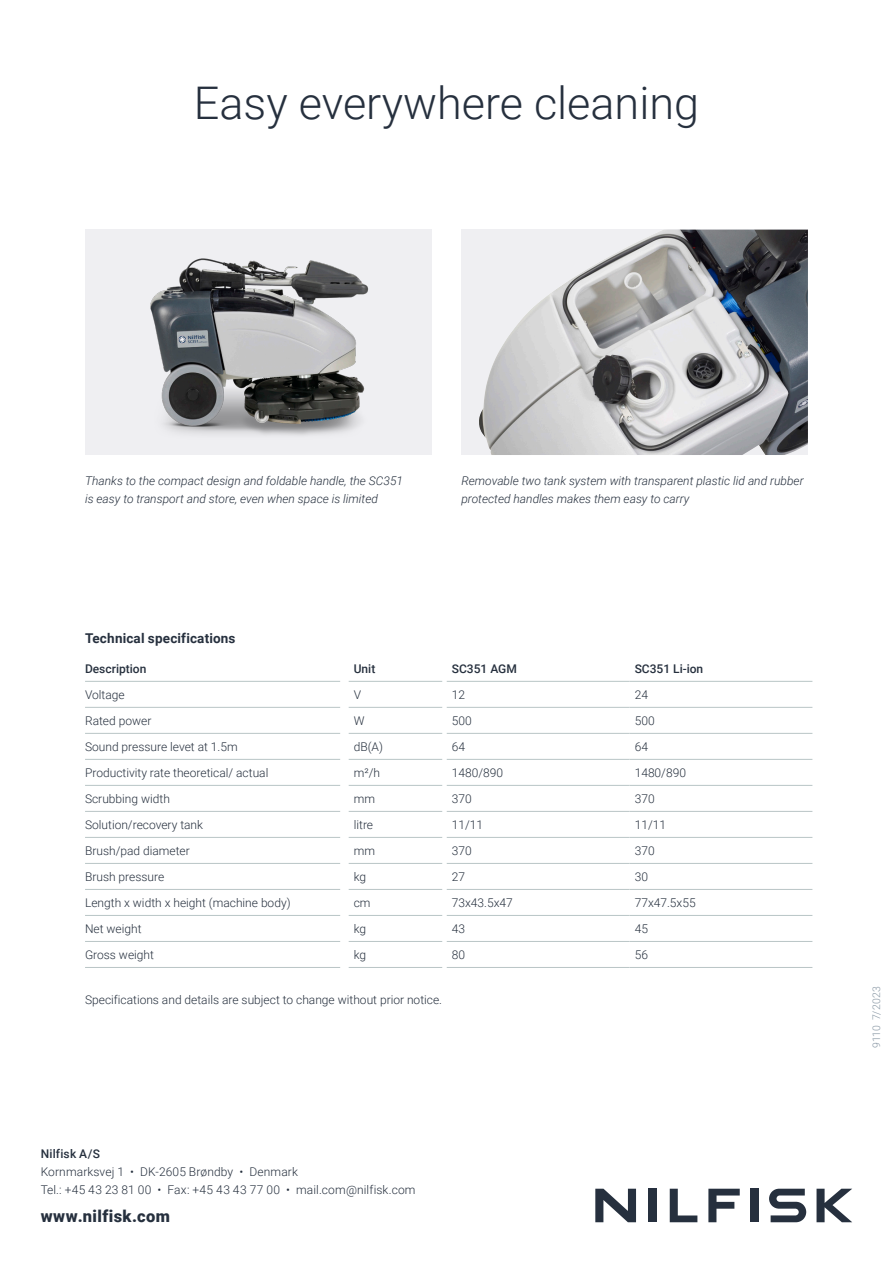
<style>
.page{position:relative;width:893px;height:1263px;background:#fff}
.page>*{position:absolute;margin:0;border:0;box-sizing:border-box;transform-origin:0 0}
.t1{font:300 45px "Roboto";color:#26303e}
.t2{font:900 16.5px "Roboto";letter-spacing:.025em;color:#26303e}
.Table_Fisrt_Column{font:700 13.5px "Roboto";letter-spacing:.01em;color:#26303e}
.Body_Text{font:300 12px "Roboto";color:#26303e}
.Image_Caption{font:italic 300 12px/18px "Roboto";color:#26303e}
.Image_Caption-2{font:300 12px "Roboto";color:#26303e}
.Body_Text-2{font:500 12px "Roboto";color:#26303e}
.t3{font:300 10.5px "Roboto";letter-spacing:.01em;color:#8796a3}
</style>
<div class="page">
<svg style="left:769px;top:1189px;width:37px;height:33px"></svg>
<svg style="left:595px;top:1189px;width:41px;height:33px"></svg>
<svg style="left:670px;top:1189px;width:27px;height:33px"></svg>
<svg style="left:816px;top:1189px;width:36px;height:33px"></svg>
<div style="left:751px;top:1189px;width:8px;height:33px;background:#26303e"></div>
<svg style="left:708px;top:1189px;width:32px;height:33px"></svg>
<div style="left:649px;top:1189px;width:8px;height:33px;background:#26303e"></div>
<hr style="left:85px;top:681px;width:255px;height:1px;background:#b9c5c6">
<hr style="left:349px;top:681px;width:93px;height:1px;background:#b9c5c6">
<hr style="left:447px;top:681px;width:183px;height:1px;background:#b9c5c6">
<hr style="left:630px;top:681px;width:182px;height:1px;background:#b9c5c6">
<hr style="left:85px;top:707px;width:255px;height:1px;background:#b9c5c6">
<hr style="left:349px;top:707px;width:93px;height:1px;background:#b9c5c6">
<hr style="left:447px;top:707px;width:183px;height:1px;background:#b9c5c6">
<hr style="left:630px;top:707px;width:182px;height:1px;background:#b9c5c6">
<hr style="left:85px;top:733px;width:255px;height:1px;background:#b9c5c6">
<hr style="left:349px;top:733px;width:93px;height:1px;background:#b9c5c6">
<hr style="left:447px;top:733px;width:183px;height:1px;background:#b9c5c6">
<hr style="left:630px;top:733px;width:182px;height:1px;background:#b9c5c6">
<hr style="left:85px;top:759px;width:255px;height:1px;background:#b9c5c6">
<hr style="left:349px;top:759px;width:93px;height:1px;background:#b9c5c6">
<hr style="left:447px;top:759px;width:183px;height:1px;background:#b9c5c6">
<hr style="left:630px;top:759px;width:182px;height:1px;background:#b9c5c6">
<hr style="left:85px;top:785px;width:255px;height:1px;background:#b9c5c6">
<hr style="left:349px;top:785px;width:93px;height:1px;background:#b9c5c6">
<hr style="left:447px;top:785px;width:183px;height:1px;background:#b9c5c6">
<hr style="left:630px;top:785px;width:182px;height:1px;background:#b9c5c6">
<hr style="left:85px;top:811px;width:255px;height:1px;background:#b9c5c6">
<hr style="left:349px;top:811px;width:93px;height:1px;background:#b9c5c6">
<hr style="left:447px;top:811px;width:183px;height:1px;background:#b9c5c6">
<hr style="left:630px;top:811px;width:182px;height:1px;background:#b9c5c6">
<hr style="left:85px;top:837px;width:255px;height:1px;background:#b9c5c6">
<hr style="left:349px;top:837px;width:93px;height:1px;background:#b9c5c6">
<hr style="left:447px;top:837px;width:183px;height:1px;background:#b9c5c6">
<hr style="left:630px;top:837px;width:182px;height:1px;background:#b9c5c6">
<hr style="left:85px;top:863px;width:255px;height:1px;background:#b9c5c6">
<hr style="left:349px;top:863px;width:93px;height:1px;background:#b9c5c6">
<hr style="left:447px;top:863px;width:183px;height:1px;background:#b9c5c6">
<hr style="left:630px;top:863px;width:182px;height:1px;background:#b9c5c6">
<hr style="left:85px;top:889px;width:255px;height:1px;background:#b9c5c6">
<hr style="left:349px;top:889px;width:93px;height:1px;background:#b9c5c6">
<hr style="left:447px;top:889px;width:183px;height:1px;background:#b9c5c6">
<hr style="left:630px;top:889px;width:182px;height:1px;background:#b9c5c6">
<hr style="left:85px;top:915px;width:255px;height:1px;background:#b9c5c6">
<hr style="left:349px;top:915px;width:93px;height:1px;background:#b9c5c6">
<hr style="left:447px;top:915px;width:183px;height:1px;background:#b9c5c6">
<hr style="left:630px;top:915px;width:182px;height:1px;background:#b9c5c6">
<hr style="left:85px;top:941px;width:255px;height:1px;background:#b9c5c6">
<hr style="left:349px;top:941px;width:93px;height:1px;background:#b9c5c6">
<hr style="left:447px;top:941px;width:183px;height:1px;background:#b9c5c6">
<hr style="left:630px;top:941px;width:182px;height:1px;background:#b9c5c6">
<hr style="left:85px;top:967px;width:255px;height:1px;background:#b9c5c6">
<hr style="left:349px;top:967px;width:93px;height:1px;background:#b9c5c6">
<hr style="left:447px;top:967px;width:183px;height:1px;background:#b9c5c6">
<hr style="left:630px;top:967px;width:182px;height:1px;background:#b9c5c6">
<div style="left:85px;top:230px;width:347px;height:225px;background:#efeff2"></div>
<img style="left:150px;top:258px;width:219px;height:178px">
<div style="left:461px;top:230px;width:347px;height:225px;background:#efeff2"></div>
<img style="left:479px;top:230px;width:329px;height:225px">
<p class="t1" style="left:194px;top:71px;width:507px">Easy everywhere cleaning</p>
<p class="Image_Caption" style="left:85px;top:472px;width:319px">Thanks to the compact design and foldable handle, the SC351 is easy to transport and store, even when space is limited</p>
<p class="Image_Caption" style="left:461px;top:472px;width:344px">Removable two tank system with transparent plastic lid and rubber protected handles makes them easy to carry</p>
<p class="Table_Fisrt_Column" style="left:85px;top:628px;width:152px">Technical specifications</p>
<p class="Body_Text-2" style="left:85px;top:660px;width:63px">Description</p>
<p class="Body_Text-2" style="left:354px;top:660px;width:23px">Unit</p>
<p class="Body_Text-2" style="left:452px;top:660px;width:67px">SC351 AGM</p>
<p class="Body_Text-2" style="left:635px;top:660px;width:70px">SC351 Li-ion</p>
<p class="Body_Text" style="left:85px;top:686px;width:41px">Voltage</p>
<p class="Body_Text" style="left:354px;top:686px;width:9px">V</p>
<p class="Body_Text" style="left:452px;top:686px;width:15px">12</p>
<p class="Body_Text" style="left:635px;top:686px;width:15px">24</p>
<p class="Body_Text" style="left:85px;top:712px;width:68px">Rated power</p>
<p class="Body_Text" style="left:354px;top:712px;width:12px">W</p>
<p class="Body_Text" style="left:452px;top:712px;width:21px">500</p>
<p class="Body_Text" style="left:635px;top:712px;width:21px">500</p>
<p class="Body_Text" style="left:85px;top:738px;width:154px">Sound pressure levet at 1.5m</p>
<p class="Body_Text" style="left:354px;top:738px;width:31px">dB(A)</p>
<p class="Body_Text" style="left:452px;top:738px;width:15px">64</p>
<p class="Body_Text" style="left:635px;top:738px;width:15px">64</p>
<p class="Body_Text" style="left:85px;top:764px;width:185px">Productivity rate theoretical/ actual</p>
<p class="Body_Text" style="left:354px;top:764px;width:28px">m2/h</p>
<p class="Body_Text" style="left:452px;top:764px;width:53px">1480/890</p>
<p class="Body_Text" style="left:635px;top:764px;width:53px">1480/890</p>
<p class="Body_Text" style="left:85px;top:790px;width:86px">Scrubbing width</p>
<p class="Body_Text" style="left:354px;top:790px;width:23px">mm</p>
<p class="Body_Text" style="left:452px;top:790px;width:21px">370</p>
<p class="Body_Text" style="left:635px;top:790px;width:21px">370</p>
<p class="Body_Text" style="left:85px;top:816px;width:120px">Solution/recovery tank</p>
<p class="Body_Text" style="left:354px;top:816px;width:21px">litre</p>
<p class="Body_Text" style="left:452px;top:816px;width:33px">11/11</p>
<p class="Body_Text" style="left:635px;top:816px;width:33px">11/11</p>
<p class="Body_Text" style="left:85px;top:842px;width:106px">Brush/pad diameter</p>
<p class="Body_Text" style="left:354px;top:842px;width:23px">mm</p>
<p class="Body_Text" style="left:452px;top:842px;width:21px">370</p>
<p class="Body_Text" style="left:635px;top:842px;width:21px">370</p>
<p class="Body_Text" style="left:85px;top:868px;width:81px">Brush pressure</p>
<p class="Body_Text" style="left:354px;top:868px;width:14px">kg</p>
<p class="Body_Text" style="left:452px;top:868px;width:15px">27</p>
<p class="Body_Text" style="left:635px;top:868px;width:15px">30</p>
<p class="Body_Text" style="left:85px;top:894px;width:207px">Length x width x height (machine body)</p>
<p class="Body_Text" style="left:354px;top:894px;width:18px">cm</p>
<p class="Body_Text" style="left:452px;top:894px;width:63px">73x43.5x47</p>
<p class="Body_Text" style="left:635px;top:894px;width:63px">77x47.5x55</p>
<p class="Body_Text" style="left:85px;top:920px;width:58px">Net weight</p>
<p class="Body_Text" style="left:354px;top:920px;width:14px">kg</p>
<p class="Body_Text" style="left:452px;top:920px;width:15px">43</p>
<p class="Body_Text" style="left:635px;top:920px;width:15px">45</p>
<p class="Body_Text" style="left:85px;top:946px;width:70px">Gross weight</p>
<p class="Body_Text" style="left:354px;top:946px;width:14px">kg</p>
<p class="Body_Text" style="left:452px;top:946px;width:15px">80</p>
<p class="Body_Text" style="left:635px;top:946px;width:15px">56</p>
<p class="Image_Caption-2" style="left:85px;top:991px;width:359px">Specifications and details are subject to change without prior notice.</p>
<p class="Body_Text-2" style="left:41px;top:1145px;width:61px">Nilfisk A/S</p>
<p class="Image_Caption-2" style="left:41px;top:1163px;width:259px">Kornmarksvej 1 • DK-2605 Brøndby • Denmark</p>
<p class="Image_Caption-2" style="left:41px;top:1181px;width:376px">Tel.: +45 43 23 81 00 • Fax: +45 43 43 77 00 • mail.com@nilfisk.com</p>
<p class="t2" style="left:41px;top:1205px;width:131px">www.nilfisk.com</p>
<p class="t3" style="left:869px;top:1048px;width:63px;rotate:-90deg">9110 7/2023</p>
</div>
